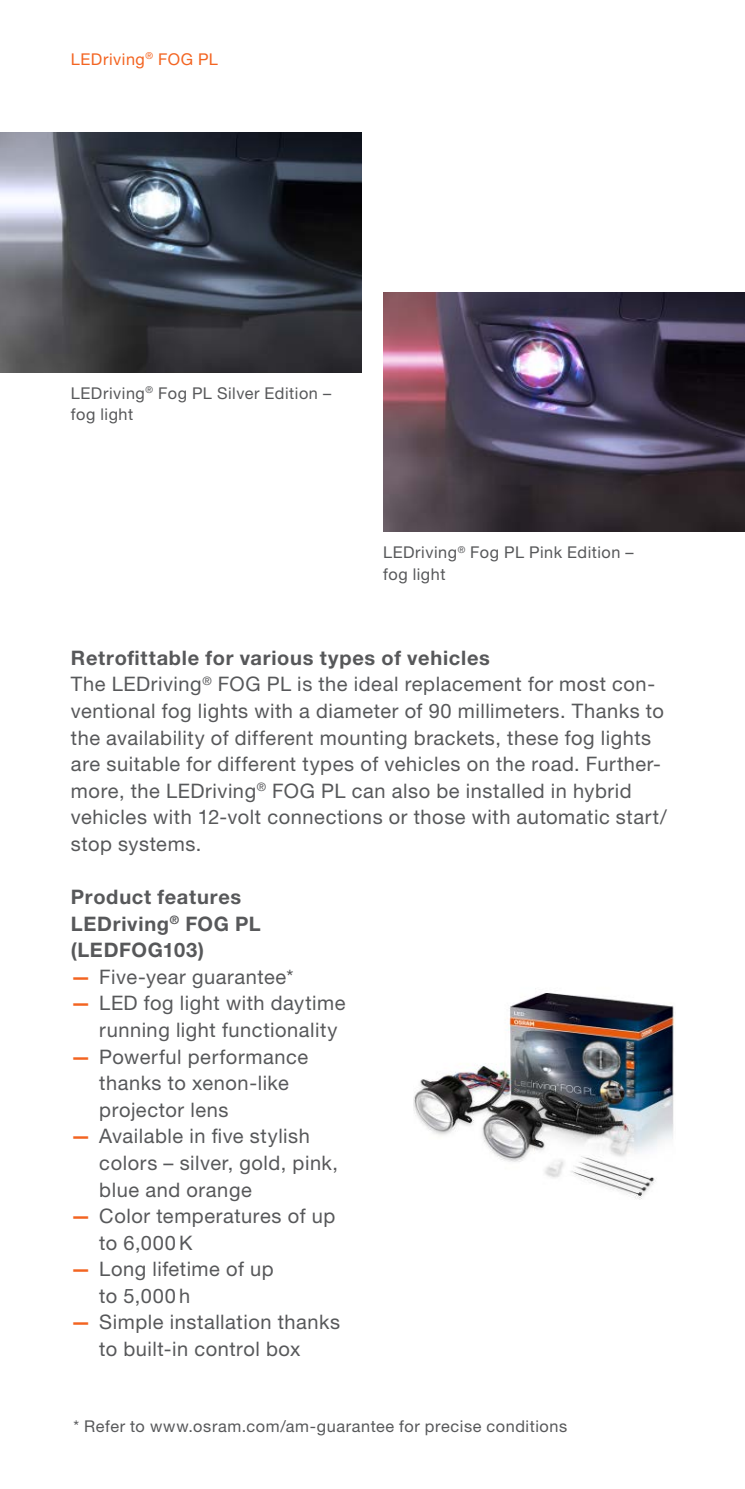
<style>
.page{position:relative;width:745px;height:1489px;background:#fff}
.page>*{position:absolute;margin:0;border:0;box-sizing:border-box;transform-origin:0 0}
.A5_Copy_8{font:20px/26.5px "Helvetica Neue LT Pro";letter-spacing:.03em;color:#57585a}
.A5_Copy_Headline_8{font:700 20px/26.5px "Helvetica Neue LT Pro";letter-spacing:.035em;color:#57585a}
.A5_Caption_6_5{font:16.25px/21.2px "Helvetica Neue LT Pro";letter-spacing:.03em;color:#57585a}
.A5_Bottom_Chapter_6{font:16.25px "Helvetica Neue LT Pro";letter-spacing:.035em;color:#57585a}
.A5_Chapter_6_5{font:16.25px "Helvetica Neue LT Pro";letter-spacing:.035em;color:#f36421}
.s1{font-weight:700;color:#f36421}
</style>
<div class="page">
<img style="left:383px;top:292px;width:361px;height:239px">
<img style="left:0;top:133px;width:361px;height:239px">
<img style="left:413px;top:988px;width:261px;height:212px">
<p class="A5_Chapter_6_5" style="left:71px;top:49px;width:148px">LEDriving<sup>®</sup> FOG PL</p>
<p class="A5_Caption_6_5" style="left:71px;top:382px;width:261px">LEDriving<sup>®</sup> Fog PL Silver Edition – fog light</p>
<p class="A5_Caption_6_5" style="left:383px;top:541px;width:252px">LEDriving<sup>®</sup> Fog PL Pink Edition – fog light</p>
<p class="A5_Copy_Headline_8" style="left:71px;top:644px;width:420px">Retrofittable for various types of vehicles</p>
<p class="A5_Copy_8" style="left:71px;top:670px;width:597px">The LEDriving<sup>®</sup> FOG PL is the ideal replacement for most con&shy;ventional fog lights with a diameter of 90 millimeters. Thanks to the availability of different mounting brackets, these fog lights are suitable for different types of vehicles on the road. Further&shy;more, the LEDriving<sup>®</sup> FOG PL can also be installed in hybrid vehicles with 12-volt connections or those with automatic start/ stop systems.</p>
<p class="A5_Copy_Headline_8" style="left:71px;top:883px;width:191px">Product features<br>LEDriving<sup>®</sup> FOG PL (LEDFOG103)</p>
<p class="A5_Copy_8" style="left:71px;top:963px;width:224px"><span class="s1">—</span> Five-year guarantee*</p>
<p class="A5_Copy_8" style="left:99px;top:989px;width:247px;text-indent:-28px"><span class="s1">—</span> LED fog light with daytime running light functionality</p>
<p class="A5_Copy_8" style="left:99px;top:1042px;width:210px;text-indent:-28px"><span class="s1">—</span> Powerful performance thanks to xenon-like projector lens</p>
<p class="A5_Copy_8" style="left:99px;top:1122px;width:240px;text-indent:-28px"><span class="s1">—</span> Available in five stylish colors – silver, gold, pink, blue and orange</p>
<p class="A5_Copy_8" style="left:99px;top:1202px;width:237px;text-indent:-28px"><span class="s1">—</span> Color temperatures of up to 6,000K</p>
<p class="A5_Copy_8" style="left:99px;top:1255px;width:176px;text-indent:-28px"><span class="s1">—</span> Long lifetime of up to 5,000 h</p>
<p class="A5_Copy_8" style="left:71px;top:1308px;width:270px;text-align:center"><span class="s1">—</span> Simple installation thanks to built-in control box</p>
<p class="A5_Bottom_Chapter_6" style="left:73px;top:1416px;width:495px">* Refer to www.osram.com/am-guarantee for precise conditions</p>
</div>
